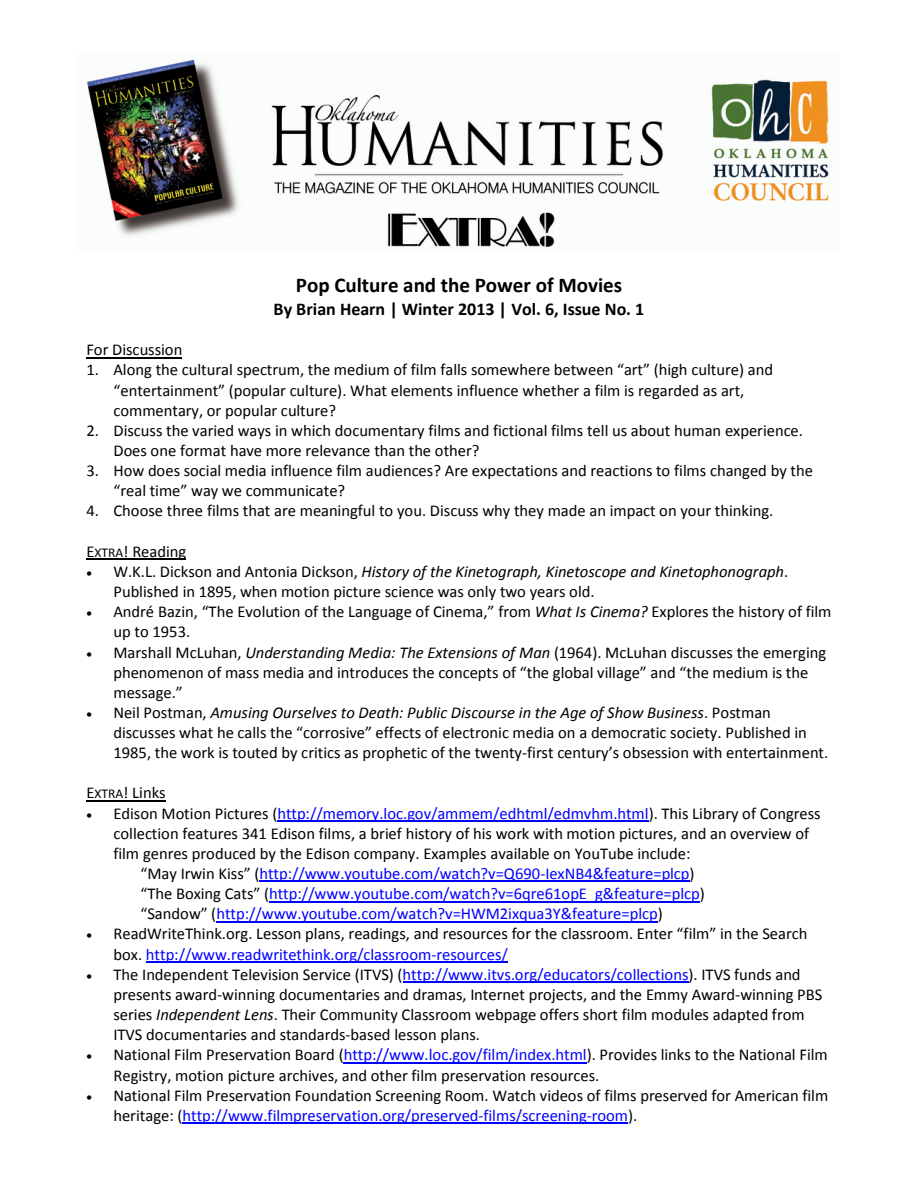
<style>
.page{position:relative;width:918px;height:1188px;background:#fff}
.page>*{position:absolute;margin:0;border:0;box-sizing:border-box;transform-origin:0 0}
.t1{font:700 21px "Calibri";color:#000}
.t2{font:700 18px "Calibri";color:#000}
.t3{font:16.5px/20.1px "Calibri";color:#000}
.t4{font:16.5px "Calibri";color:#00f}
.s1{font-size:13.5px}
.s2{font-style:italic}
.s3{color:#00f}
.s4{color:#000}
</style>
<div class="page">
<hr style="left:86px;top:357px;width:96px;height:1px;background:#000">
<hr style="left:86px;top:559px;width:100px;height:1px;background:#000">
<hr style="left:86px;top:800px;width:80px;height:1px;background:#000">
<hr style="left:278px;top:820px;width:371px;height:2px;background:#00f">
<hr style="left:260px;top:881px;width:430px;height:1px;background:#00f">
<hr style="left:269px;top:901px;width:431px;height:1px;background:#00f">
<hr style="left:216px;top:921px;width:442px;height:1px;background:#00f">
<hr style="left:146px;top:961px;width:362px;height:1px;background:#00f">
<hr style="left:403px;top:982px;width:285px;height:1px;background:#00f">
<hr style="left:344px;top:1062px;width:243px;height:1px;background:#00f">
<hr style="left:183px;top:1122px;width:445px;height:2px;background:#00f">
<img style="left:86px;top:59px;width:743px;height:188px">
<p class="t1" style="left:296px;top:272px;width:328px">Pop Culture and the Power of Movies</p>
<p class="t2" style="left:274px;top:298px;width:372px">By Brian Hearn | Winter 2013 | Vol. 6, Issue No. 1</p>
<p class="t3" style="left:86px;top:339px;width:97px">For Discussion</p>
<p class="t3" style="left:113px;top:359px;width:661px;text-indent:-27px">1. Along the cultural spectrum, the medium of film falls somewhere between “art” (high culture) and “entertainment” (popular culture). What elements influence whether a film is regarded as art, commentary, or popular culture?</p>
<p class="t3" style="left:113px;top:420px;width:691px;text-indent:-27px">2. Discuss the varied ways in which documentary films and fictional films tell us about human experience.<br>Does one format have more relevance than the other?</p>
<p class="t3" style="left:113px;top:460px;width:701px;text-indent:-27px">3. How does social media influence film audiences? Are expectations and reactions to films changed by the “real time” way we communicate?</p>
<p class="t3" style="left:86px;top:500px;width:689px">4. Choose three films that are meaningful to you. Discuss why they made an impact on your thinking.</p>
<p class="t3" style="left:86px;top:540px;width:101px">E<span class="s1">XTRA</span>! Reading</p>
<p class="t3" style="left:113px;top:561px;width:676px;text-indent:-27px">• W.K.L. Dickson and Antonia Dickson, <span class="s2">History of the Kinetograph, Kinetoscope and Kinetophonograph</span>.<br>Published in 1895, when motion picture science was only two years old.</p>
<p class="t3" style="left:113px;top:601px;width:720px;text-indent:-27px">• André Bazin, “The Evolution of the Language of Cinema,” from <span class="s2">What Is Cinema?</span> Explores the history of film up to 1953.</p>
<p class="t3" style="left:113px;top:641px;width:714px;text-indent:-27px">• Marshall McLuhan, <span class="s2">Understanding Media: The Extensions of Man</span> (1964). McLuhan discusses the emerging phenomenon of mass media and introduces the concepts of “the global village” and “the medium is the message.”</p>
<p class="t3" style="left:113px;top:702px;width:716px;text-indent:-27px">• Neil Postman, <span class="s2">Amusing Ourselves to Death: Public Discourse in the Age of Show Business</span>. Postman discusses what he calls the “corrosive” effects of electronic media on a democratic society. Published in<br>1985, the work is touted by critics as prophetic of the twenty-first century’s obsession with entertainment.</p>
<p class="t3" style="left:86px;top:782px;width:81px">E<span class="s1">XTRA</span>! Links</p>
<p class="t3" style="left:113px;top:802px;width:709px;text-indent:-27px">• Edison Motion Pictures (<span class="s3">http://memory.loc.gov/ammem/edhtml/edmvhm.html</span>). This Library of Congress collection features 341 Edison films, a brief history of his work with motion pictures, and an overview of film genres produced by the Edison company. Examples available on YouTube include:</p>
<p class="t4" style="left:140px;top:863px;width:556px"><span class="s4">“May Irwin Kiss” (</span>http://www.youtube.com/watch?v=Q690-IexNB4&amp;feature=plcp<span class="s4">)</span></p>
<p class="t4" style="left:140px;top:884px;width:566px"><span class="s4">“The Boxing Cats” (</span>http://www.youtube.com/watch?v=6qre61opE_g&amp;feature=plcp<span class="s4">)</span></p>
<p class="t4" style="left:140px;top:904px;width:524px"><span class="s4">“Sandow” (</span>http://www.youtube.com/watch?v=HWM2ixqua3Y&amp;feature=plcp<span class="s4">)</span></p>
<p class="t3" style="left:113px;top:923px;width:696px;text-indent:-27px">• ReadWriteThink.org. Lesson plans, readings, and resources for the classroom. Enter “film” in the Search box. <span class="s3">http://www.readwritethink.org/classroom-resources/</span></p>
<p class="t3" style="left:113px;top:963px;width:711px;text-indent:-27px">• The Independent Television Service (ITVS) (<span class="s3">http://www.itvs.org/educators/collections</span>). ITVS funds and presents award-winning documentaries and dramas, Internet projects, and the Emmy Award-winning PBS series <span class="s2">Independent Lens</span>. Their Community Classroom webpage offers short film modules adapted from ITVS documentaries and standards-based lesson plans.</p>
<p class="t3" style="left:113px;top:1044px;width:716px;text-indent:-27px">• National Film Preservation Board (<span class="s3">http://www.loc.gov/film/index.html</span>). Provides links to the National Film<br>Registry, motion picture archives, and other film preservation resources.</p>
<p class="t3" style="left:113px;top:1084px;width:716px;text-indent:-27px">• National Film Preservation Foundation Screening Room. Watch videos of films preserved for American film heritage: (<span class="s3">http://www.filmpreservation.org/preserved-films/screening-room</span>).</p>
</div>
